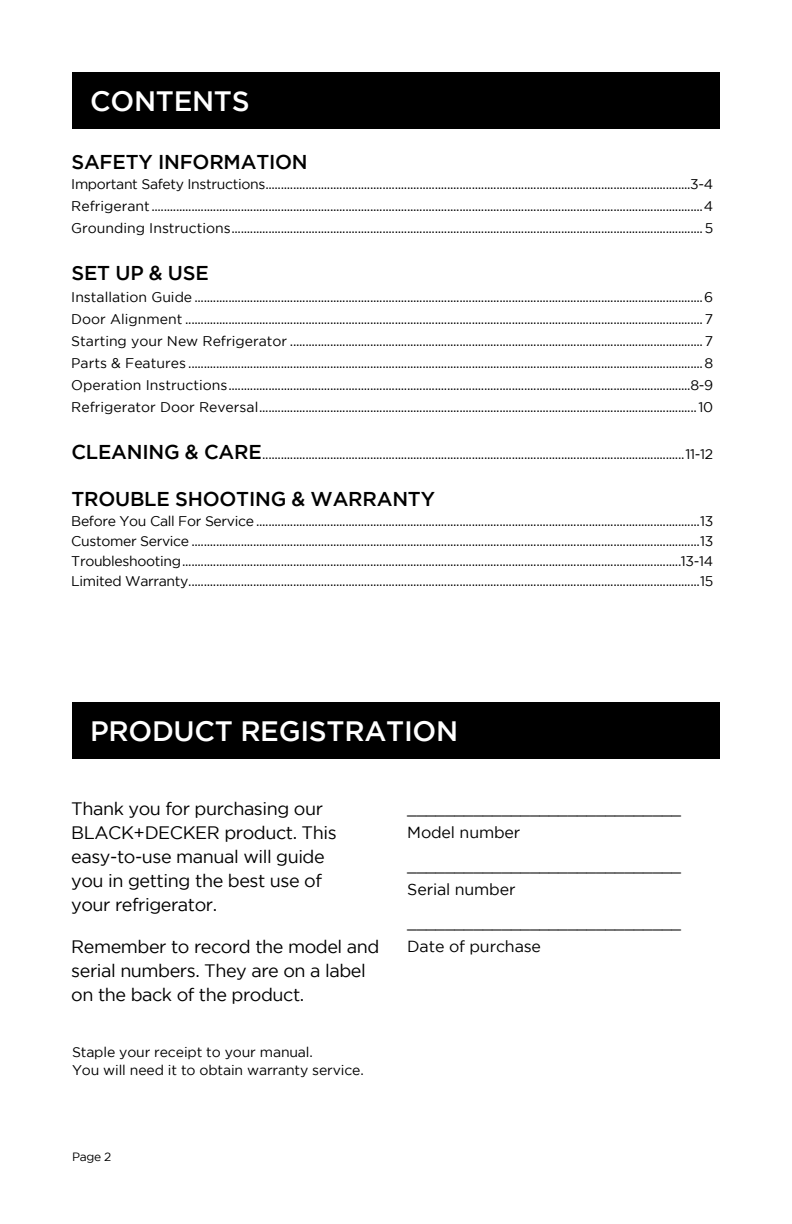
<style>
.page{position:relative;width:792px;height:1224px;background:#fff}
.page>*{position:absolute;margin:0;border:0;box-sizing:border-box;transform-origin:0 0}
.t1{font:500 28px "Gotham";letter-spacing:-.01em;color:#fff}
.t2{font:500 20px "Gotham";letter-spacing:-.01em;color:#000}
.t3{font:18px/24px "Gotham";letter-spacing:-.025em;color:#000}
.t4{font:16px/24px "Gotham";letter-spacing:-.01em;color:#000}
.t5{font:14px/22px "Gotham";letter-spacing:-.01em;color:#000;text-align:justify}
.t6{font:12px "Gotham";color:#000}
.s1{font-weight:500;font-size:20px}
</style>
<div class="page">
<div style="left:72px;top:72px;width:648px;height:57px;background:#000"></div>
<div style="left:72px;top:703px;width:648px;height:56px;background:#000"></div>
<h1 class="t1" style="left:90px;top:85px;width:161px">CONTENTS</h1>
<h2 class="t2" style="left:71px;top:150px;width:238px">SAFETY INFORMATION</h2>
<p class="t5" style="left:71px;top:173px;width:644px">Important Safety Instructions..........................................................................................................................................3-4<br>Refrigerant ...................................................................................................................................................................................4<br>Grounding Instructions.........................................................................................................................................................5</p>
<h2 class="t2" style="left:71px;top:261px;width:139px">SET UP &amp; USE</h2>
<p class="t5" style="left:71px;top:286px;width:643px">Installation Guide .....................................................................................................................................................................6<br>Door Alignment ........................................................................................................................................................................ 7<br>Starting your New Refrigerator ...................................................................................................................................... 7<br>Parts &amp; Features .......................................................................................................................................................................8<br>Operation Instructions......................................................................................................................................................8-9<br>Refrigerator Door Reversal..............................................................................................................................................10</p>
<p class="t5" style="left:71px;top:443px;width:643px"><span class="s1">CLEANING &amp; CARE</span>.........................................................................................................................................11-12</p>
<h2 class="t2" style="left:71px;top:487px;width:365px">TROUBLE SHOOTING &amp; WARRANTY</h2>
<p class="t5" style="left:71px;top:511px;width:643px;line-height:20px">Before You Call For Service ................................................................................................................................................13<br>Customer Service .....................................................................................................................................................................13<br>Troubleshooting..................................................................................................................................................................13-14<br>Limited Warranty......................................................................................................................................................................15</p>
<h1 class="t1" style="left:90px;top:715px;width:370px">PRODUCT REGISTRATION</h1>
<p class="t3" style="left:71px;top:797px;width:267px">Thank you for purchasing our<br>BLACK+DECKER product. This easy-to-use manual will guide you in getting the best use of your refrigerator.</p>
<p class="t3" style="left:71px;top:935px;width:310px">Remember to record the model and serial numbers. They are on a label on the back of the product.</p>
<p class="t5" style="left:72px;top:1043px;width:293px;line-height:18px">Staple your receipt to your manual.<br>You will need it to obtain warranty service.</p>
<p class="t4" style="left:407px;top:796px;width:275px">_____________________________<br>Model number</p>
<p class="t4" style="left:407px;top:853px;width:275px">_____________________________<br>Serial number</p>
<p class="t4" style="left:407px;top:910px;width:275px">_____________________________<br>Date of purchase</p>
<p class="t6" style="left:72px;top:1150px;width:41px">Page 2</p>
</div>
